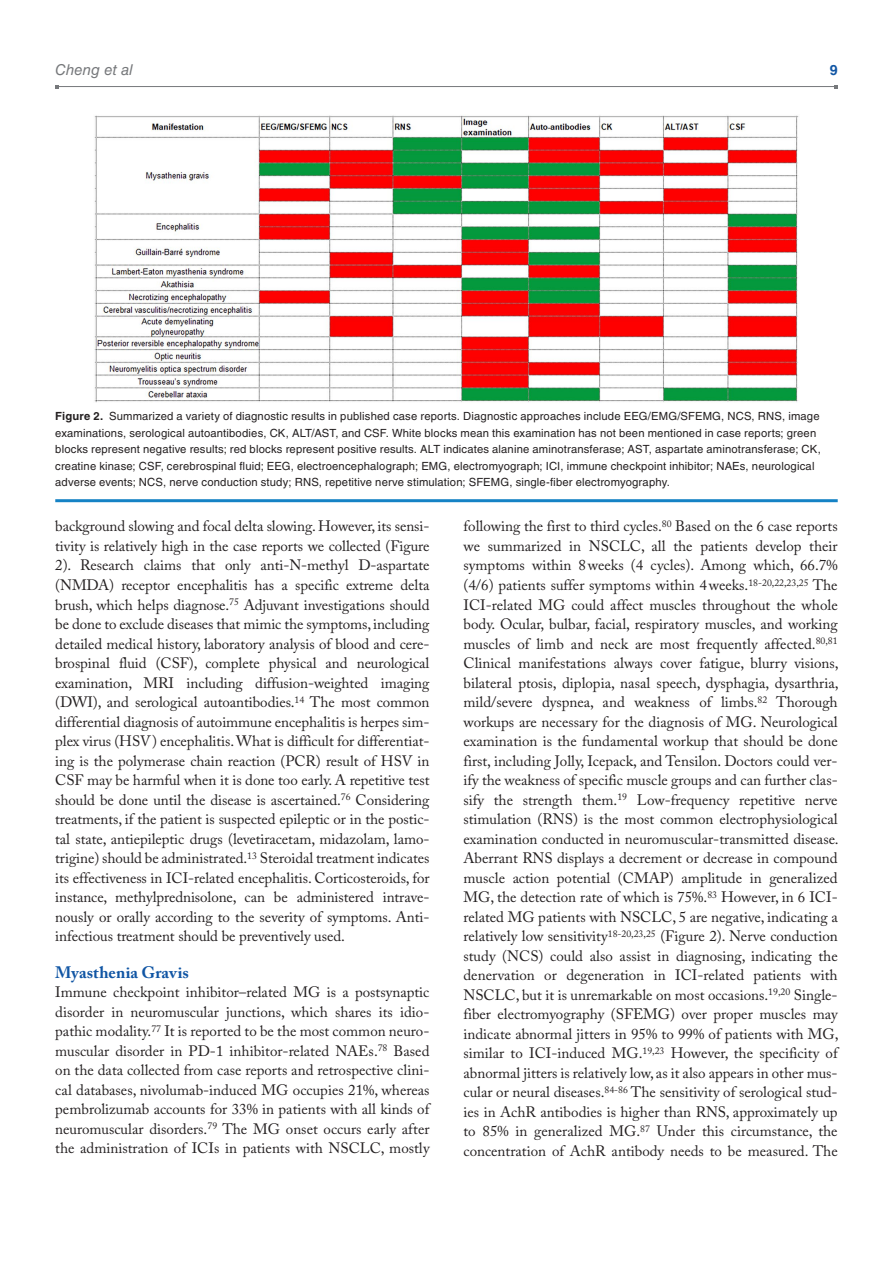
<style>
.page{position:relative;width:893px;height:1263px;background:#fff}
.page>*{position:absolute;margin:0;border:0;box-sizing:border-box;transform-origin:0 0}
.t1{font:700 16.5px "Adobe Caslon Pro";letter-spacing:.005em;color:#1055a4}
.t2{font:15px/19.5px "Adobe Caslon Pro";color:#231f20;text-align:justify}
.t3{font:italic 15px "Helvetica LT Std";color:#76787b}
.t4{font:700 14.25px "Helvetica LT Std";color:#1055a4}
.t5{font:11.25px/16.5px "Helvetica LT Std";letter-spacing:.015em;color:#231f20}
.s1{font-weight:700}
</style>
<div class="page">
<hr style="left:57px;top:86px;width:779px;height:1px;background:#76787b">
<hr style="left:55px;top:499px;width:783px;height:3px;background:#1582c5">
<img style="left:94px;top:115px;width:705px;height:288px">
<p class="t3" style="left:55px;top:61px;width:79px">Cheng et al</p>
<p class="t4" style="left:830px;top:61px;width:9px">9</p>
<p class="t5" style="left:55px;top:408px;width:767px"><span class="s1">Figure 2.</span> Summarized a variety of diagnostic results in published case reports. Diagnostic approaches include EEG/EMG/SFEMG, NCS, RNS, image examinations, serological autoantibodies, CK, ALT/AST, and CSF. White blocks mean this examination has not been mentioned in case reports; green blocks represent negative results; red blocks represent positive results. ALT indicates alanine aminotransferase; AST, aspartate aminotransferase; CK, creatine kinase; CSF, cerebrospinal fluid; EEG, electroencephalograph; EMG, electromyograph; ICI, immune checkpoint inhibitor; NAEs, neurological adverse events; NCS, nerve conduction study; RNS, repetitive nerve stimulation; SFEMG, single-fiber electromyography.</p>
<p class="t2" style="left:55px;top:516px;width:376px">background slowing and focal delta slowing. However, its sensi&shy;tivity is relatively high in the case reports we collected (Figure 2). Research claims that only anti-N-methyl D-aspartate (NMDA) receptor encephalitis has a specific extreme delta brush, which helps diagnose.<sup>75</sup> Adjuvant investigations should be done to exclude diseases that mimic the symptoms, including detailed medical history, laboratory analysis of blood and cere&shy;brospinal fluid (CSF), complete physical and neurological examination, MRI including diffusion-weighted imaging (DWI), and serological autoantibodies.<sup>14</sup> The most common differential diagnosis of autoimmune encephalitis is herpes sim&shy;plex virus (HSV) encephalitis. What is difficult for differentiat&shy;ing is the polymerase chain reaction (PCR) result of HSV in CSF may be harmful when it is done too early. A repetitive test should be done until the disease is ascertained.<sup>76</sup> Considering treatments, if the patient is suspected epileptic or in the postic&shy;tal state, antiepileptic drugs (levetiracetam, midazolam, lamo&shy;trigine) should be administrated.<sup>13</sup> Steroidal treatment indicates its effectiveness in ICI-related encephalitis. Corticosteroids, for instance, methylprednisolone, can be administered intrave&shy;nously or orally according to the severity of symptoms. Anti&shy;infectious treatment should be preventively used.</p>
<p class="t1" style="left:55px;top:962px;width:135px">Myasthenia Gravis</p>
<p class="t2" style="left:55px;top:982px;width:376px">Immune checkpoint inhibitor–related MG is a postsynaptic disorder in neuromuscular junctions, which shares its idio&shy;pathic modality.<sup>77</sup> It is reported to be the most common neuro&shy;muscular disorder in PD-1 inhibitor-related NAEs.<sup>78</sup> Based on the data collected from case reports and retrospective clini&shy;cal databases, nivolumab-induced MG occupies 21%, whereas pembrolizumab accounts for 33% in patients with all kinds of neuromuscular disorders.<sup>79</sup> The MG onset occurs early after the administration of ICIs in patients with NSCLC, mostly</p>
<p class="t2" style="left:463px;top:516px;width:377px">following the first to third cycles.<sup>80</sup> Based on the 6 case reports we summarized in NSCLC, all the patients develop their symptoms within 8weeks (4 cycles). Among which, 66.7% (4/6) patients suffer symptoms within 4weeks.<sup>18-20,22,23,25</sup> The ICI-related MG could affect muscles throughout the whole body. Ocular, bulbar, facial, respiratory muscles, and working muscles of limb and neck are most frequently affected.<sup>80,81<br></sup>Clinical manifestations always cover fatigue, blurry visions, bilateral ptosis, diplopia, nasal speech, dysphagia, dysarthria, mild/severe dyspnea, and weakness of limbs.<sup>82</sup> Thorough workups are necessary for the diagnosis of MG. Neurological examination is the fundamental workup that should be done first, including Jolly, Icepack, and Tensilon. Doctors could ver&shy;ify the weakness of specific muscle groups and can further clas&shy;sify the strength them.<sup>19</sup> Low-frequency repetitive nerve stimulation (RNS) is the most common electrophysiological examination conducted in neuromuscular-transmitted disease.<br>Aberrant RNS displays a decrement or decrease in compound muscle action potential (CMAP) amplitude in generalized MG, the detection rate of which is 75%.<sup>83</sup> However, in 6 ICI&shy;related MG patients with NSCLC, 5 are negative, indicating a relatively low sensitivity<sup>18-20,23,25</sup> (Figure 2). Nerve conduction study (NCS) could also assist in diagnosing, indicating the denervation or degeneration in ICI-related patients with NSCLC, but it is unremarkable on most occasions.<sup>19,20</sup> Single&shy;fiber electromyography (SFEMG) over proper muscles may indicate abnormal jitters in 95% to 99% of patients with MG, similar to ICI-induced MG.<sup>19,23</sup> However, the specificity of abnormal jitters is relatively low, as it also appears in other mus&shy;cular or neural diseases.<sup>84-86</sup> The sensitivity of serological stud&shy;ies in AchR antibodies is higher than RNS, approximately up to 85% in generalized MG.<sup>87</sup> Under this circumstance, the concentration of AchR antibody needs to be measured. The</p>
</div>
